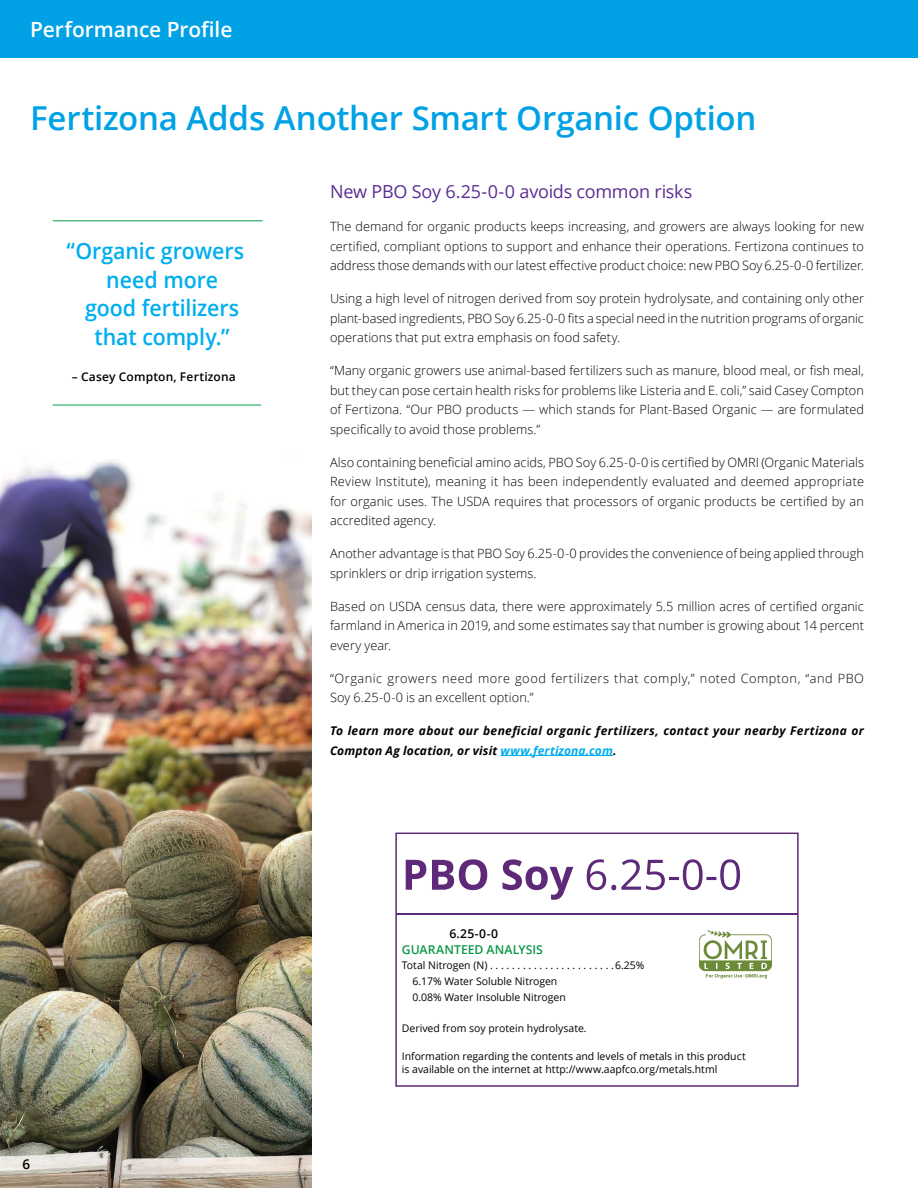
<style>
.page{position:relative;width:918px;height:1188px;background:#fff}
.page>*{position:absolute;margin:0;border:0;box-sizing:border-box;transform-origin:0 0}
.t1{font:600 33px "Open Sans";letter-spacing:-.005em;color:#00a2e5}
.t2{font:600 22.5px "Open Sans";letter-spacing:-.005em;color:#00aeef;scale:.95 1}
.t3{font:600 21px "Open Sans";letter-spacing:-.005em;color:#fff}
.t4{font:18px "Open Sans";letter-spacing:-.015em;color:#5c2d91}
.t5{font:600 13.5px "Open Sans";color:#000}
.t6{font:300 12.75px/19.5px "Open Sans";letter-spacing:.005em;color:#000;text-align:justify}
.t7{font:300 12.75px/19.5px "Open Sans";letter-spacing:.04em;color:#000}
.t8{font:600 12.15px "Open Sans";letter-spacing:.005em;color:#0b9748}
.t9{font:600 12.15px "Open Sans";color:#000}
.t10{font:italic 700 12px/19.5px "Open Sans";letter-spacing:.03em;color:#000}
.t11{font:600 12px "Open Sans";letter-spacing:.015em;color:#000}
.t12{font:10.5px/15.8px "Open Sans";letter-spacing:-.005em;color:#000}
.s1{color:#00aeef}
</style>
<div class="page">
<img style="left:0;top:404px;width:312px;height:784px">
<div style="left:0;top:0;width:918px;height:57px;background:#00a2e5"></div>
<hr style="left:501px;top:755px;width:112px;height:1px;background:#00aeef">
<hr style="left:396px;top:913px;width:402px;height:2px;background:#5d2978">
<svg style="left:406px;top:859px;width:334px;height:41px"></svg>
<div style="left:395px;top:833px;width:404px;height:254px;border:2px solid #5e2978"></div>
<img style="left:699px;top:931px;width:73px;height:48px">
<hr style="left:53px;top:220px;width:210px;height:1px;background:#009d48">
<hr style="left:53px;top:405px;width:208px;height:1px;background:#009d48">
<h3 class="t3" style="left:30px;top:15px;width:204px">Performance Profile</h3>
<h1 class="t1" style="left:30px;top:95px;width:728px">Fertizona Adds Another Smart Organic Option</h1>
<h2 class="t2" style="left:67px;top:236px;width:188px">“Organic growers</h2>
<h2 class="t2" style="left:106px;top:264px;width:119px">need more</h2>
<h2 class="t2" style="left:85px;top:293px;width:164px">good fertilizers</h2>
<h2 class="t2" style="left:94px;top:321px;width:144px">that comply.”</h2>
<p class="t11" style="left:72px;top:369px;width:165px">– Casey Compton, Fertizona</p>
<p class="t5" style="left:22px;top:1154px;width:9px">6</p>
<h3 class="t4" style="left:330px;top:179px;width:364px">New PBO Soy 6.25-0-0 avoids common risks</h3>
<p class="t6" style="left:330px;top:216px;width:536px">The demand for organic products keeps increasing, and growers are always looking for new certified, compliant options to support and enhance their operations. Fertizona continues to address those demands with our latest effective product choice: new PBO Soy 6.25-0-0 fertilizer.</p>
<p class="t6" style="left:330px;top:288px;width:536px">Using a high level of nitrogen derived from soy protein hydrolysate, and containing only other plant-based ingredients, PBO Soy 6.25-0-0 fits a special need in the nutrition programs of organic operations that put extra emphasis on food safety.</p>
<p class="t6" style="left:330px;top:360px;width:536px">“Many organic growers use animal-based fertilizers such as manure, blood meal, or fish meal, but they can pose certain health risks for problems like Listeria and E. coli,” said Casey Compton of Fertizona. “Our PBO products — which stands for Plant-Based Organic — are formulated specifically to avoid those problems.”</p>
<p class="t6" style="left:330px;top:452px;width:536px">Also containing beneficial amino acids, PBO Soy 6.25-0-0 is certified by OMRI (Organic Materials Review Institute), meaning it has been independently evaluated and deemed appropriate for organic uses. The USDA requires that processors of organic products be certified by an accredited agency.</p>
<p class="t6" style="left:330px;top:543px;width:535px">Another advantage is that PBO Soy 6.25-0-0 provides the convenience of being applied through sprinklers or drip irrigation systems.</p>
<p class="t6" style="left:330px;top:596px;width:536px">Based on USDA census data, there were approximately 5.5 million acres of certified organic farmland in America in 2019, and some estimates say that number is growing about 14 percent every year.</p>
<p class="t7" style="left:330px;top:668px;width:535px">“Organic growers need more good fertilizers that comply,” noted Compton, “and PBO<br>Soy 6.25-0-0 is an excellent option.”</p>
<p class="t10" style="left:330px;top:721px;width:535px">To learn more about our beneficial organic fertilizers, contact your nearby Fertizona or<br>Compton Ag location, or visit <span class="s1">www.fertizona.com</span>.</p>
<p class="t9" style="left:450px;top:925px;width:50px">6.25-0-0</p>
<p class="t8" style="left:402px;top:941px;width:142px">GUARANTEED ANALYSIS</p>
<p class="t12" style="left:412px;top:957px;width:234px;text-indent:-10px">Total Nitrogen (N) . . . . . . . . . . . . . . . . . . . . . . .6 .25%<br>6.17% Water Soluble Nitrogen<br>0.08% Water Insoluble Nitrogen</p>
<p class="t12" style="left:402px;top:1020px;width:186px">Derived from soy protein hydrolysate.</p>
<p class="t12" style="left:402px;top:1050px;width:345px;line-height:12.6px">Information regarding the contents and levels of metals in this product is available on the internet at http://www.aapfco.org/metals.html</p>
</div>
